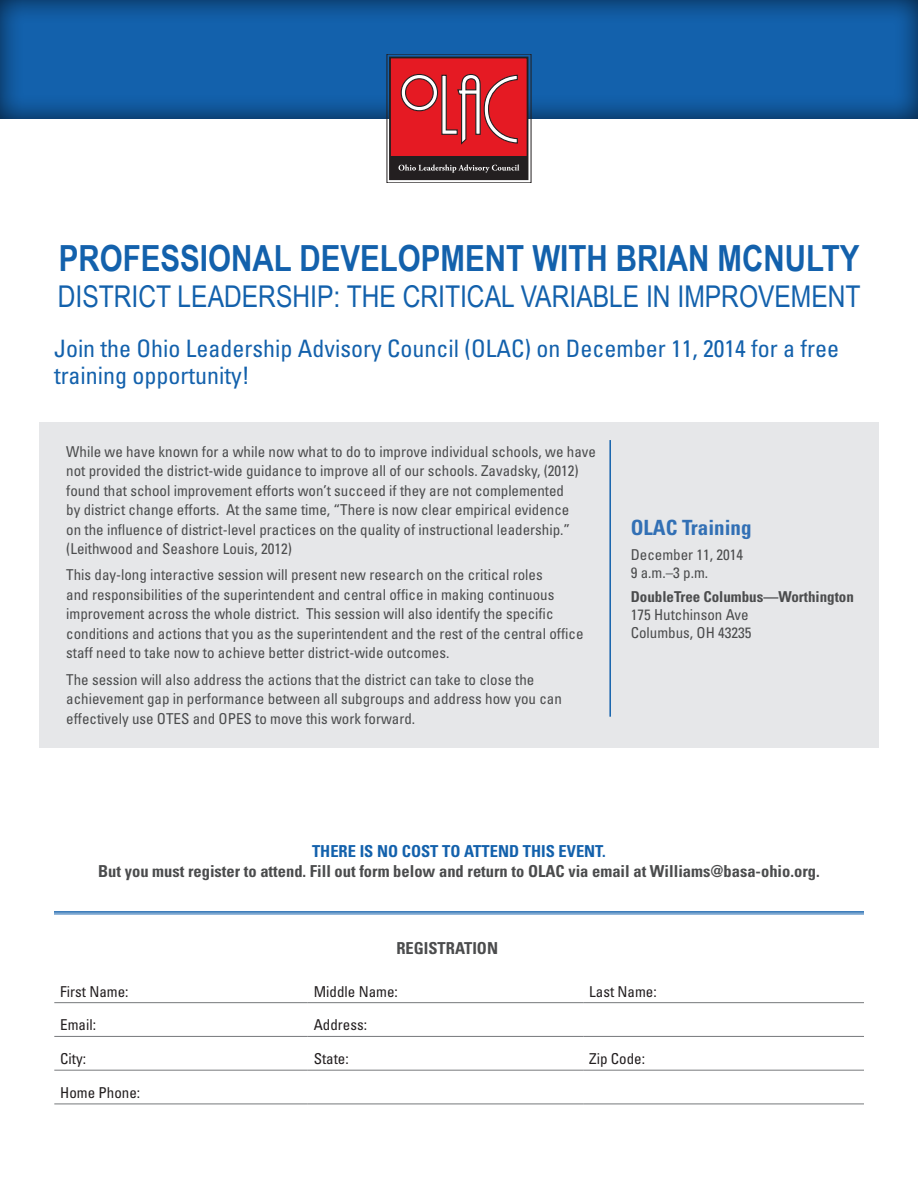
<style>
.page{position:relative;width:918px;height:1188px;background:#fff}
.page>*{position:absolute;margin:0;border:0;box-sizing:border-box;transform-origin:0 0}
.t1{font:700 36px "Arial Narrow";color:#1361ac}
.t2{font:30px "Arial Narrow";color:#1361ac}
.t3{font:condensed 24px/27px "Univers";color:#1361ac}
.t4{font:700 condensed 21px "Univers";color:#3270b5}
.t5{font:700 condensed 16.5px "Univers";color:#4b4c4d}
.t6{font:700 condensed 16.5px "Univers";color:#1361ac}
.t7{font:condensed 15px/19.5px "Univers";color:#4b4c4d}
.t8{font:condensed 15px "Univers";color:#231f20}
.t9{font:700 condensed 15px "Univers";color:#4b4c4d}
</style>
<div class="page">
<div style="left:39px;top:422px;width:840px;height:325px;background:#e6e7e9"></div>
<div style="left:0;top:0;width:918px;height:120px;background:#231f20;opacity:.75"></div>
<div style="left:390px;top:58px;width:138px;height:121px;background:#e51a23"></div>
<div style="left:389px;top:57px;width:139px;height:123px;border:2px solid #231f20"></div>
<div style="left:390px;top:157px;width:138px;height:22px;background:#231f20"></div>
<svg style="left:400px;top:73px;width:118px;height:72px"></svg>
<svg style="left:399px;top:164px;width:120px;height:9px"></svg>
<hr style="left:54px;top:911px;width:810px;height:2px;background:#1361ac">
<hr style="left:54px;top:914px;width:810px;height:1px;background:#1361ac">
<hr style="left:54px;top:1002px;width:254px;height:1px;background:#76787b">
<hr style="left:308px;top:1002px;width:275px;height:1px;background:#76787b">
<hr style="left:583px;top:1002px;width:281px;height:1px;background:#76787b">
<hr style="left:54px;top:1036px;width:254px;height:1px;background:#76787b">
<hr style="left:308px;top:1036px;width:275px;height:1px;background:#76787b">
<hr style="left:583px;top:1036px;width:281px;height:1px;background:#76787b">
<hr style="left:54px;top:1070px;width:254px;height:1px;background:#76787b">
<hr style="left:308px;top:1070px;width:275px;height:1px;background:#76787b">
<hr style="left:583px;top:1070px;width:281px;height:1px;background:#76787b">
<hr style="left:54px;top:1104px;width:254px;height:1px;background:#76787b">
<hr style="left:308px;top:1104px;width:275px;height:1px;background:#76787b">
<hr style="left:583px;top:1104px;width:281px;height:1px;background:#76787b">
<hr style="left:609px;top:440px;width:2px;height:277px;background:#1361ac">
<p class="t1" style="left:59px;top:231px;width:802px">PROFESSIONAL DEVELOPMENT WITH BRIAN MCNULTY</p>
<p class="t2" style="left:58px;top:274px;width:804px">DISTRICT LEADERSHIP: THE CRITICAL VARIABLE IN IMPROVEMENT</p>
<p class="t3" style="left:54px;top:334px;width:787px">Join the Ohio Leadership Advisory Council (OLAC) on December 11, 2014 for a free training opportunity!</p>
<p class="t7" style="left:66px;top:441px;width:531px">While we have known for a while now what to do to improve individual schools, we have not provided the district-wide guidance to improve all of our schools. Zavadsky, (2012) found that school improvement efforts won’t succeed if they are not complemented<br>by district change efforts. At the same time, “There is now clear empirical evidence<br>on the influence of district-level practices on the quality of instructional leadership.” (Leithwood and Seashore Louis, 2012)</p>
<p class="t7" style="left:66px;top:565px;width:519px">This day-long interactive session will present new research on the critical roles<br>and responsibilities of the superintendent and central office in making continuous improvement across the whole district. This session will also identify the specific conditions and actions that you as the superintendent and the rest of the central office staff need to take now to achieve better district-wide outcomes.</p>
<p class="t7" style="left:66px;top:669px;width:497px">The session will also address the actions that the district can take to close the achievement gap in performance between all subgroups and address how you can effectively use OTES and OPES to move this work forward.</p>
<p class="t4" style="left:631px;top:515px;width:122px">OLAC Training</p>
<p class="t7" style="left:631px;top:544px;width:114px">December 11, 2014</p>
<p class="t7" style="left:631px;top:562px;width:79px">9 a.m.–3 p.m.</p>
<p class="t9" style="left:631px;top:588px;width:225px">DoubleTree Columbus—Worthington</p>
<p class="t7" style="left:631px;top:605px;width:119px">175 Hutchinson Ave</p>
<p class="t7" style="left:631px;top:623px;width:122px">Columbus, OH 43235</p>
<p class="t6" style="left:312px;top:841px;width:295px">THERE IS NO COST TO ATTEND THIS EVENT.</p>
<p class="t5" style="left:98px;top:861px;width:723px">But you must register to attend. Fill out form below and return to OLAC via email at Williams@basa-ohio.org.</p>
<p class="t5" style="left:396px;top:938px;width:103px">REGISTRATION</p>
<p class="t8" style="left:60px;top:982px;width:70px">First Name:</p>
<p class="t8" style="left:314px;top:982px;width:86px">Middle Name:</p>
<p class="t8" style="left:589px;top:982px;width:69px">Last Name:</p>
<p class="t8" style="left:60px;top:1016px;width:37px">Email:</p>
<p class="t8" style="left:314px;top:1016px;width:55px">Address:</p>
<p class="t8" style="left:60px;top:1049px;width:27px">City:</p>
<p class="t8" style="left:314px;top:1049px;width:37px">State:</p>
<p class="t8" style="left:589px;top:1049px;width:57px">Zip Code:</p>
<p class="t8" style="left:60px;top:1083px;width:81px">Home Phone:</p>
</div>
